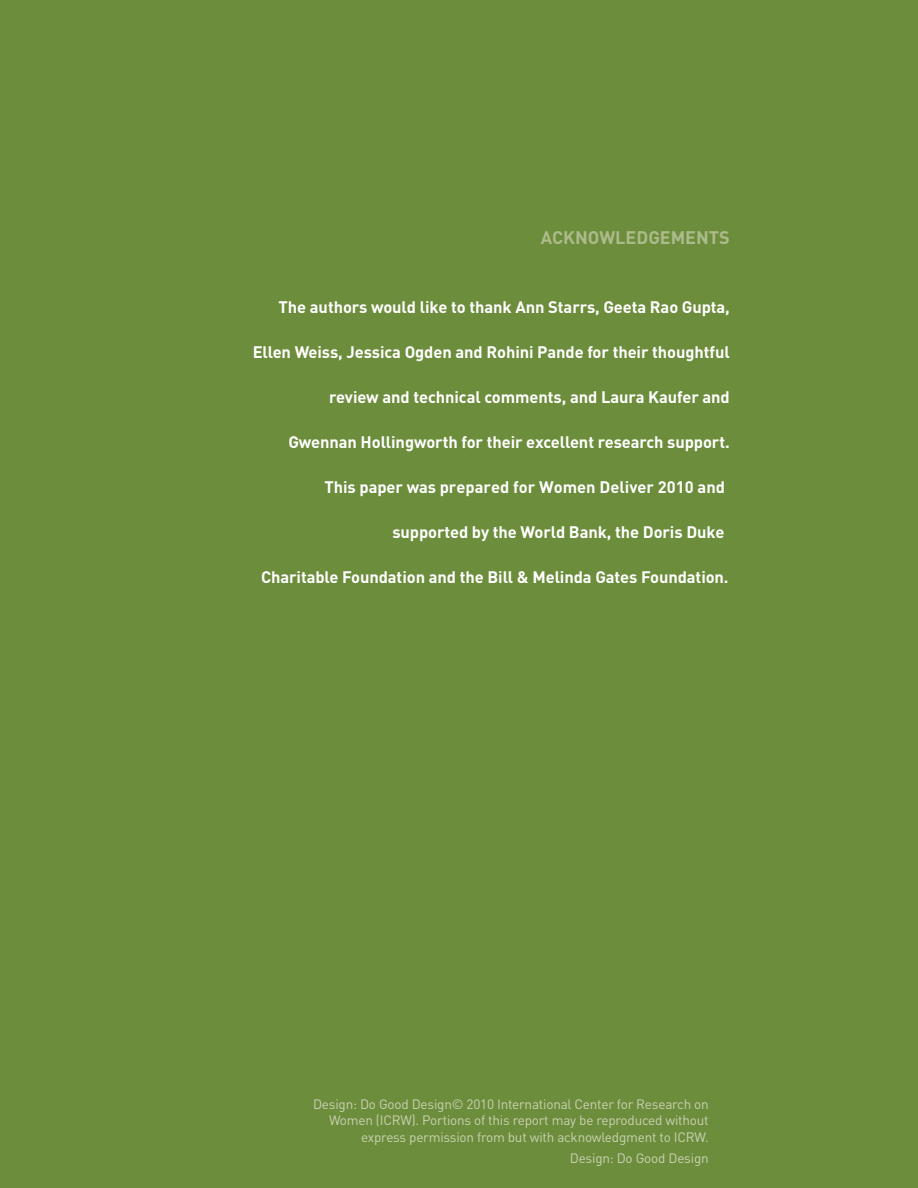
<style>
.page{position:relative;width:918px;height:1188px;background:#6c8d3b}
.page>*{position:absolute;margin:0;border:0;box-sizing:border-box;transform-origin:0 0}
.t1{font:700 18px "DIN";color:#adbb8c}
.t2{font:700 16.5px "DIN";letter-spacing:-.005em;color:#fff}
.t3{font:13.5px/16.5px "DIN";letter-spacing:-.015em;color:#cbd2b5;text-align:right}
</style>
<div class="page">
<p class="t1" style="left:541px;top:226px;width:191px">ACKNOWLEDGEMENTS</p>
<p class="t2" style="left:279px;top:297px;width:453px">The authors would like to thank Ann Starrs, Geeta Rao Gupta,</p>
<p class="t2" style="left:253px;top:342px;width:479px">Ellen Weiss, Jessica Ogden and Rohini Pande for their thoughtful</p>
<p class="t2" style="left:329px;top:387px;width:402px">review and technical comments, and Laura Kaufer and</p>
<p class="t2" style="left:288px;top:432px;width:443px">Gwennan Hollingworth for their excellent research support.</p>
<p class="t2" style="left:325px;top:477px;width:402px">This paper was prepared for Women Deliver 2010 and</p>
<p class="t2" style="left:392px;top:522px;width:334px">supported by the World Bank, the Doris Duke</p>
<p class="t2" style="left:261px;top:567px;width:469px">Charitable Foundation and the Bill &amp; Melinda Gates Foundation.</p>
<p class="t3" style="left:313px;top:1095px;width:397px">Design: Do Good Design© 2010 International Center for Research on<br>Women (ICRW). Portions of this report may be reproduced without express permission from but with acknowledgment to ICRW.</p>
<p class="t3" style="left:570px;top:1149px;width:140px">Design: Do Good Design</p>
</div>
